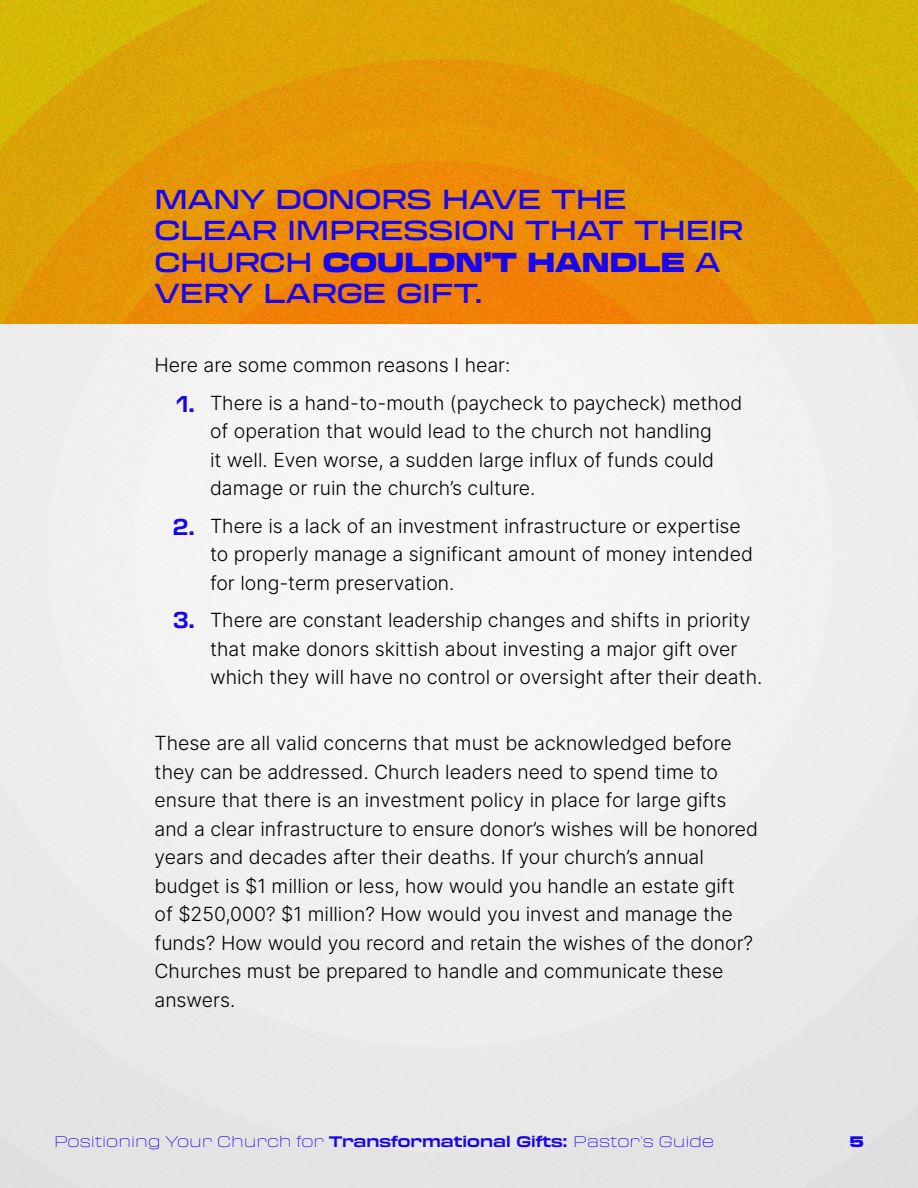
<style>
.page{position:relative;width:918px;height:1188px;background:#fff}
.page>*{position:absolute;margin:0;border:0;box-sizing:border-box;transform-origin:0 0}
.t1{font:500 expanded 27px/31.5px "Transducer";color:#1806ed}
.t2{font:700 22.5px "Transducer";color:#1806ed}
.Paragraph_Style_1{font:300 19.5px/28.5px "Inter";color:#000}
.t3{font:100 expanded 15px "Transducer";color:#1806ed}
.t4{font:900 expanded 15px "Transducer";color:#1806ed}
.s1{font-weight:900}
.s2{font-weight:700}
</style>
<div class="page">
<img style="left:0;top:0;width:918px;height:324px">
<p class="t1" style="left:154px;top:182px;width:590px">MANY DONORS HAVE THE<br>CLEAR IMPRESSION THAT THEIR<br>CHURCH <span class="s1">COULDN’T HANDLE</span> A<br>VERY LARGE GIFT.</p>
<p class="Paragraph_Style_1" style="left:154px;top:351px;width:358px">Here are some common reasons I hear:</p>
<p class="Paragraph_Style_1" style="left:210px;top:388px;width:534px">There is a hand-to-mouth (paycheck to paycheck) method of operation that would lead to the church not handling<br>it well. Even worse, a sudden large influx of funds could damage or ruin the church’s culture.</p>
<p class="Paragraph_Style_1" style="left:210px;top:511px;width:544px">There is a lack of an investment infrastructure or expertise to properly manage a significant amount of money intended for long-term preservation.</p>
<p class="Paragraph_Style_1" style="left:210px;top:606px;width:554px">There are constant leadership changes and shifts in priority that make donors skittish about investing a major gift over which they will have no control or oversight after their death.</p>
<p class="t2" style="left:177px;top:388px;width:20px">1.</p>
<p class="t2" style="left:173px;top:511px;width:24px">2.</p>
<p class="t2" style="left:173px;top:604px;width:23px">3.</p>
<p class="Paragraph_Style_1" style="left:154px;top:729px;width:605px">These are all valid concerns that must be acknowledged before they can be addressed. Church leaders need to spend time to ensure that there is an investment policy in place for large gifts and a clear infrastructure to ensure donor’s wishes will be honored years and decades after their deaths. If your church’s annual budget is $1 million or less, how would you handle an estate gift<br>of $250,000? $1 million? How would you invest and manage the funds? How would you record and retain the wishes of the donor?<br>Churches must be prepared to handle and communicate these answers.</p>
<p class="t3" style="left:54px;top:1132px;width:662px">Positioning Your Church for <span class="s2">Transformational Gifts:</span> Pastor’s Guide</p>
<p class="t4" style="left:850px;top:1130px;width:16px">5</p>
</div>
